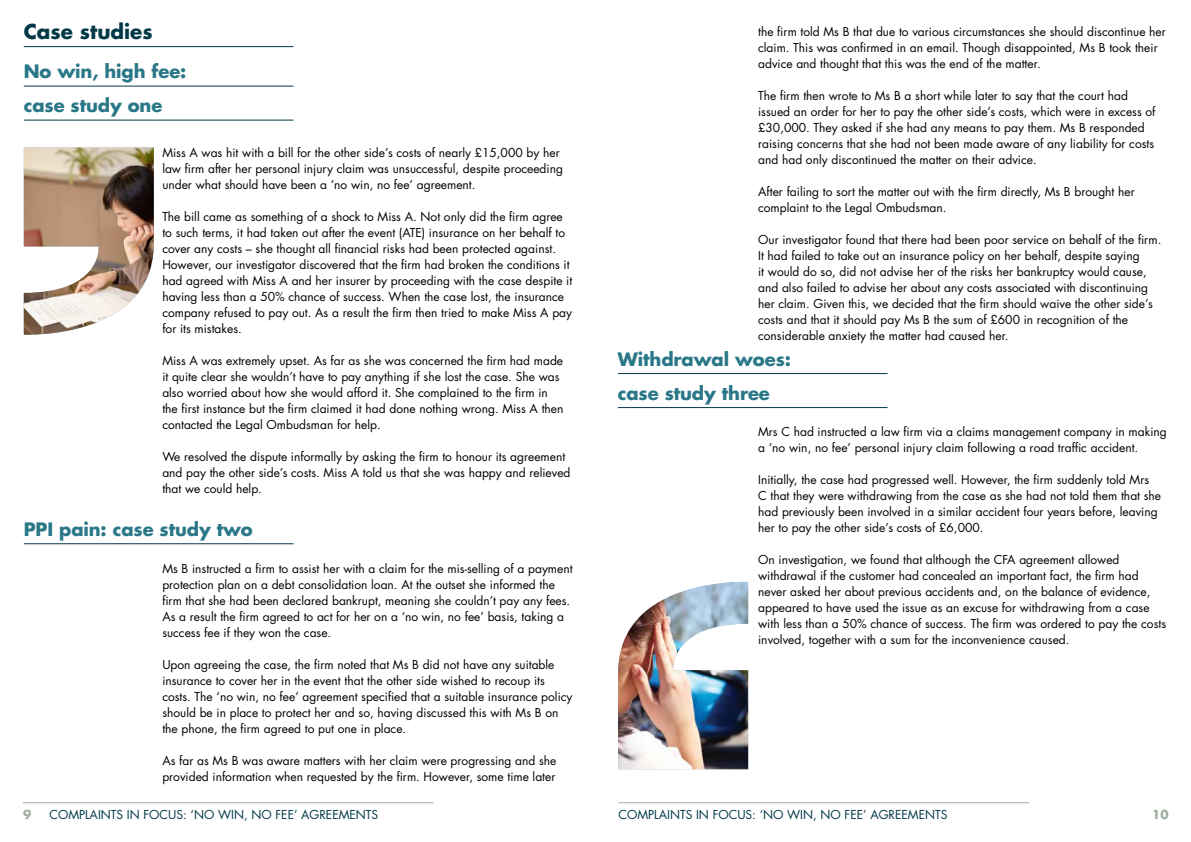
<style>
.page{position:relative;width:1191px;height:842px;background:#fff}
.page>*{position:absolute;margin:0;border:0;box-sizing:border-box;transform-origin:0 0}
.t1{font:700 20px "Futura";color:#003846}
.t2{font:700 18px/34px "Futura";letter-spacing:-.005em;color:#297787}
.t3{font:12px/16px "Futura";color:#000}
.t4{font:12px "Futura";color:#003846}
.t5{font:700 12px "Futura";color:#9fad9e}
</style>
<div class="page">
<img style="left:618px;top:582px;width:130px;height:187px">
<hr style="left:24px;top:46px;width:269px;height:1px;background:#003846">
<hr style="left:618px;top:802px;width:411px;height:1px;background:#9fad9e">
<hr style="left:23px;top:802px;width:410px;height:1px;background:#9fad9e">
<hr style="left:618px;top:373px;width:269px;height:1px;background:#003846">
<hr style="left:618px;top:407px;width:269px;height:1px;background:#003846">
<hr style="left:24px;top:86px;width:269px;height:1px;background:#003846">
<hr style="left:24px;top:120px;width:269px;height:1px;background:#003846">
<hr style="left:24px;top:543px;width:269px;height:1px;background:#003846">
<img style="left:24px;top:147px;width:130px;height:188px">
<h1 class="t1" style="left:24px;top:18px;width:130px">Case studies</h1>
<h2 class="t2" style="left:24px;top:54px;width:164px">No win, high fee: case study one</h2>
<p class="t3" style="left:162px;top:144px;width:402px">Miss A was hit with a bill for the other side’s costs of nearly £15,000 by her law firm after her personal injury claim was unsuccessful, despite proceeding under what should have been a ‘no win, no fee’ agreement.</p>
<p class="t3" style="left:162px;top:208px;width:411px">The bill came as something of a shock to Miss A. Not only did the firm agree to such terms, it had taken out after the event (ATE) insurance on her behalf to cover any costs – she thought all financial risks had been protected against.<br>However, our investigator discovered that the firm had broken the conditions it had agreed with Miss A and her insurer by proceeding with the case despite it having less than a 50% chance of success. When the case lost, the insurance company refused to pay out. As a result the firm then tried to make Miss A pay for its mistakes.</p>
<p class="t3" style="left:162px;top:352px;width:402px">Miss A was extremely upset. As far as she was concerned the firm had made it quite clear she wouldn’t have to pay anything if she lost the case. She was also worried about how she would afford it. She complained to the firm in the first instance but the firm claimed it had done nothing wrong. Miss A then contacted the Legal Ombudsman for help.</p>
<p class="t3" style="left:162px;top:448px;width:410px">We resolved the dispute informally by asking the firm to honour its agreement and pay the other side’s costs. Miss A told us that she was happy and relieved that we could help.</p>
<h2 class="t2" style="left:24px;top:512px;width:231px">PPI pain: case study two</h2>
<p class="t3" style="left:162px;top:560px;width:412px">Ms B instructed a firm to assist her with a claim for the mis-selling of a payment protection plan on a debt consolidation loan. At the outset she informed the firm that she had been declared bankrupt, meaning she couldn’t pay any fees.<br>As a result the firm agreed to act for her on a ‘no win, no fee’ basis, taking a success fee if they won the case.</p>
<p class="t3" style="left:162px;top:656px;width:412px">Upon agreeing the case, the firm noted that Ms B did not have any suitable insurance to cover her in the event that the other side wished to recoup its costs. The ‘no win, no fee’ agreement specified that a suitable insurance policy should be in place to protect her and so, having discussed this with Ms B on the phone, the firm agreed to put one in place.</p>
<p class="t3" style="left:162px;top:752px;width:396px">As far as Ms B was aware matters with her claim were progressing and she provided information when requested by the firm. However, some time later</p>
<p class="t3" style="left:758px;top:24px;width:409px">the firm told Ms B that due to various circumstances she should discontinue her claim. This was confirmed in an email. Though disappointed, Ms B took their advice and thought that this was the end of the matter.</p>
<p class="t3" style="left:758px;top:88px;width:399px">The firm then wrote to Ms B a short while later to say that the court had issued an order for her to pay the other side’s costs, which were in excess of £30,000. They asked if she had any means to pay them. Ms B responded raising concerns that she had not been made aware of any liability for costs and had only discontinued the matter on their advice.</p>
<p class="t3" style="left:758px;top:184px;width:378px">After failing to sort the matter out with the firm directly, Ms B brought her complaint to the Legal Ombudsman.</p>
<p class="t3" style="left:758px;top:232px;width:405px">Our investigator found that there had been poor service on behalf of the firm.<br>It had failed to take out an insurance policy on her behalf, despite saying<br>it would do so, did not advise her of the risks her bankruptcy would cause, and also failed to advise her about any costs associated with discontinuing her claim. Given this, we decided that the firm should waive the other side’s costs and that it should pay Ms B the sum of £600 in recognition of the considerable anxiety the matter had caused her.</p>
<h2 class="t2" style="left:618px;top:342px;width:175px">Withdrawal woes: case study three</h2>
<p class="t3" style="left:758px;top:424px;width:410px">Mrs C had instructed a law firm via a claims management company in making a ‘no win, no fee’ personal injury claim following a road traffic accident.</p>
<p class="t3" style="left:758px;top:472px;width:404px">Initially, the case had progressed well. However, the firm suddenly told Mrs<br>C that they were withdrawing from the case as she had not told them that she had previously been involved in a similar accident four years before, leaving her to pay the other side’s costs of £6,000.</p>
<p class="t3" style="left:758px;top:552px;width:409px">On investigation, we found that although the CFA agreement allowed withdrawal if the customer had concealed an important fact, the firm had never asked her about previous accidents and, on the balance of evidence, appeared to have used the issue as an excuse for withdrawing from a case with less than a 50% chance of success. The firm was ordered to pay the costs involved, together with a sum for the inconvenience caused.</p>
<p class="t5" style="left:23px;top:807px;width:10px">9</p>
<p class="t4" style="left:49px;top:807px;width:330px">Complaints in foc us: ‘No win, no fee’ agreements</p>
<p class="t4" style="left:618px;top:807px;width:330px">Complaints in foc us: ‘No win, no fee’ agreements</p>
<p class="t5" style="left:1152px;top:806px;width:18px">10</p>
</div>
